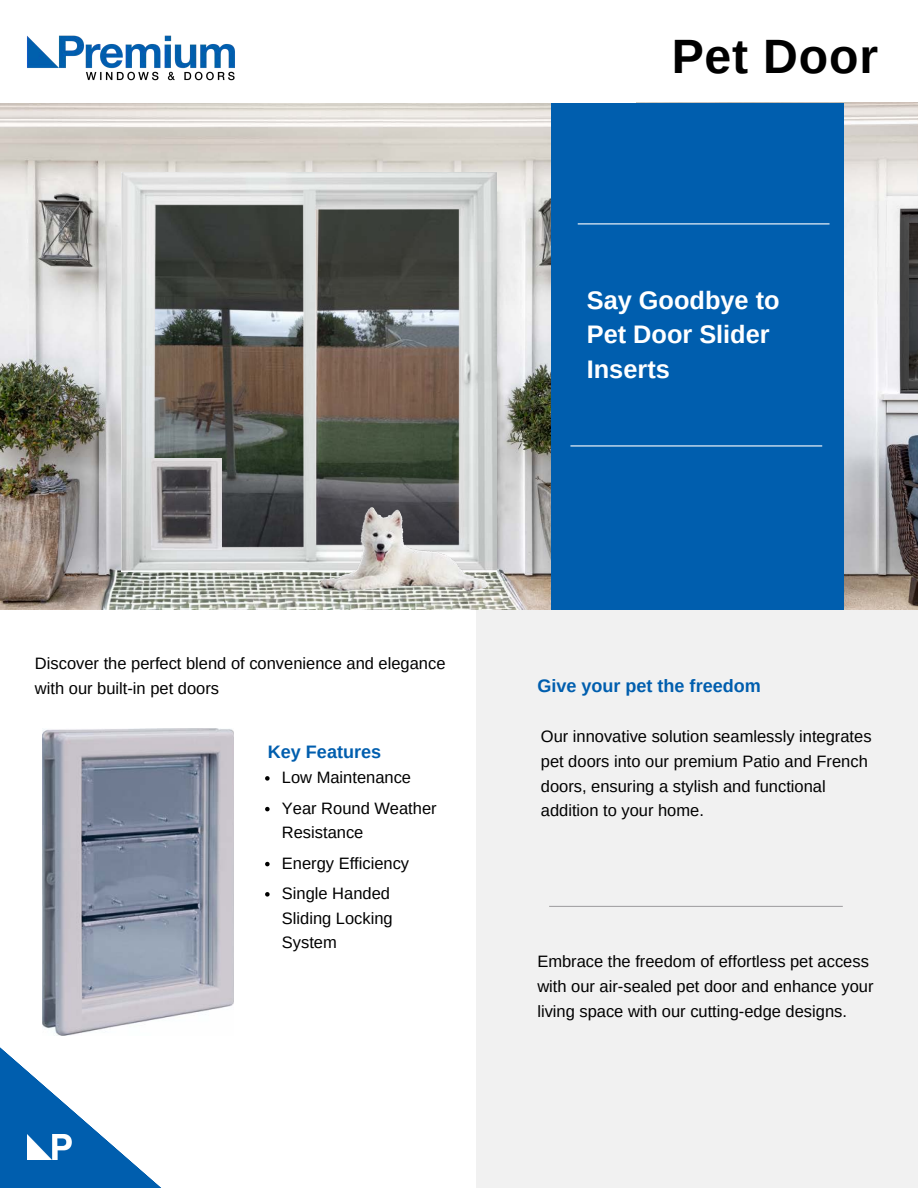
<style>
.page{position:relative;width:918px;height:1188px;background:#fff}
.page>*{position:absolute;margin:0;border:0;box-sizing:border-box;transform-origin:0 0}
.t1{font:700 48.15px "Arimo";letter-spacing:.015em;color:#000}
.t2{font:700 25.35px/34.7px "Arimo";color:#fff}
.t3{font:700 18px "Arimo";color:#005eae}
.t4{font:16.5px/24.8px "Arimo";color:#000}
</style>
<div class="page">
<img style="left:27px;top:35px;width:208px;height:46px">
<svg style="left:0;top:1035px;width:161px;height:153px"></svg>
<img style="left:28px;top:1134px;width:44px;height:25px">
<div style="left:476px;top:610px;width:442px;height:578px;background:#f1f1f1"></div>
<hr style="left:549px;top:906px;width:294px;height:1px;background:#a5a4a6">
<img style="left:636px;top:103px;width:282px;height:507px">
<img style="left:0;top:104px;width:552px;height:506px">
<img style="left:121px;top:172px;width:375px;height:399px">
<img style="left:151px;top:459px;width:70px;height:91px">
<img style="left:320px;top:508px;width:167px;height:84px">
<div style="left:552px;top:104px;width:292px;height:506px;background:#005eae"></div>
<hr style="left:570px;top:445px;width:252px;height:2px;background:#fff">
<hr style="left:578px;top:223px;width:252px;height:1px;background:#fff">
<img style="left:42px;top:728px;width:192px;height:307px">
<svg style="left:265px;top:776px;width:5px;height:5px"></svg>
<svg style="left:265px;top:862px;width:5px;height:4px"></svg>
<svg style="left:265px;top:892px;width:5px;height:5px"></svg>
<svg style="left:265px;top:807px;width:5px;height:4px"></svg>
<p class="t1" style="left:672px;top:29px;width:208px">Pet Door</p>
<p class="t2" style="left:587px;top:283px;width:194px">Say Goodbye to<br>Pet Door Slider<br>Inserts</p>
<p class="t4" style="left:35px;top:651px;width:412px">Discover the perfect blend of convenience and elegance with our built-in pet doors</p>
<p class="t3" style="left:268px;top:742px;width:115px">Key Features</p>
<p class="t4" style="left:282px;top:765px;width:131px">Low Maintenance</p>
<p class="t4" style="left:282px;top:796px;width:156px">Year Round Weather<br>Resistance</p>
<p class="t4" style="left:282px;top:850px;width:129px">Energy Efficiency</p>
<p class="t4" style="left:282px;top:881px;width:112px">Single Handed<br>Sliding Locking<br>System</p>
<p class="t3" style="left:537px;top:676px;width:225px">Give your pet the freedom</p>
<p class="t4" style="left:541px;top:724px;width:332px">Our innovative solution seamlessly integrates pet doors into our premium Patio and French doors, ensuring a stylish and functional addition to your home.</p>
<p class="t4" style="left:537px;top:949px;width:338px">Embrace the freedom of effortless pet access with our air-sealed pet door and enhance your living space with our cutting-edge designs.</p>
</div>
